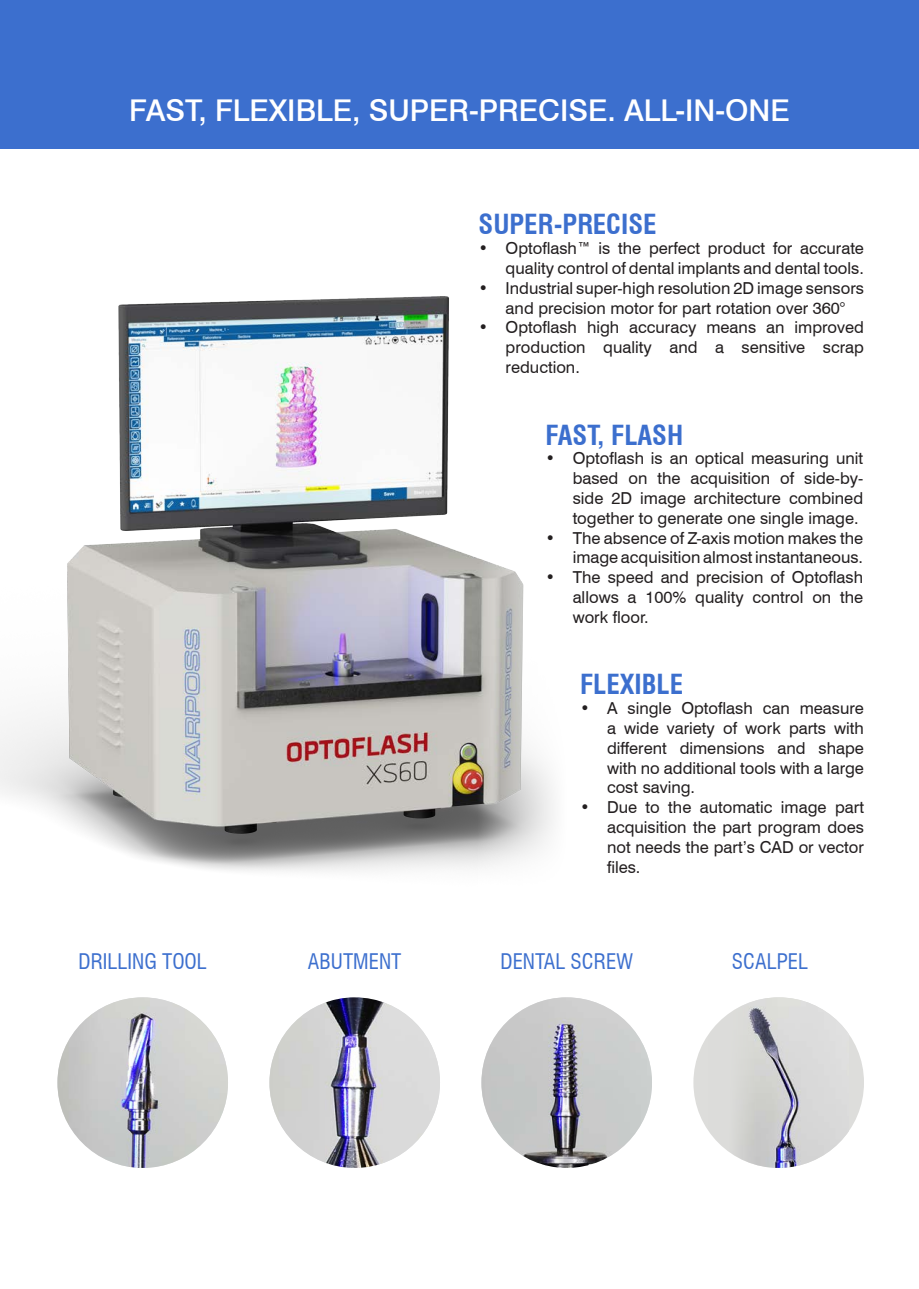
<style>
.page{position:relative;width:919px;height:1289px;background:#fff}
.page>*{position:absolute;margin:0;border:0;box-sizing:border-box;transform-origin:0 0}
.Didascalia{font:500 30px "Swiss 721 BT";color:#fff}
.Didascalia-2{font:700 condensed 27px "Swiss 721 BT";color:#3c6fce}
.Didascalia-3{font:condensed 21px "Swiss 721 BT";color:#3c6fce}
.t1{font:16.5px/19.8px "Swiss 721 BT";color:#231f20;text-align:justify}
</style>
<div class="page">
<img style="left:0;top:296px;width:554px;height:575px">
<img style="left:57px;top:997px;width:171px;height:170px;border-radius:85px">
<img style="left:269px;top:997px;width:171px;height:170px;border-radius:85px">
<img style="left:481px;top:997px;width:171px;height:170px;border-radius:85px">
<div style="left:693px;top:997px;width:170px;height:170px;background:#dddddb;border-radius:50%"></div>
<img style="left:708px;top:997px;width:140px;height:170px">
<div style="left:0;top:0;width:918px;height:149px;background:#3c6fce"></div>
<p class="Didascalia" style="left:129px;top:92px;width:662px">FAST, FLEXIBLE, SUPER-PRECISE. ALL-IN-ONE</p>
<p class="Didascalia-2" style="left:478px;top:208px;width:179px">SUPER-PRECISE</p>
<p class="t1" style="left:478px;top:238px;width:387px;text-align:right">• Optoflash™ is the perfect product for accurate quality control of dental implants and dental tools.</p>
<p class="t1" style="left:478px;top:277px;width:387px;text-align:center">• Industrial super-high resolution 2D image sensors and precision motor for part rotation over 360°</p>
<p class="t1" style="left:505px;top:317px;width:360px;text-indent:-27px">• Optoflash high accuracy means an improved production quality and a sensitive scrap reduction.</p>
<p class="Didascalia-2" style="left:545px;top:418px;width:139px">FAST, FLASH</p>
<p class="t1" style="left:572px;top:448px;width:292px;text-indent:-27px">• Optoflash is an optical measuring unit based on the acquisition of side-by&shy;side 2D image architecture combined together to generate one single image.</p>
<p class="t1" style="left:545px;top:527px;width:319px;text-align:right">• The absence of Z-axis motion makes the image acquisition almost instantaneous.</p>
<p class="t1" style="left:572px;top:566px;width:292px;text-indent:-27px">• The speed and precision of Optoflash allows a 100% quality control on the work floor.</p>
<p class="Didascalia-2" style="left:580px;top:668px;width:105px">FLEXIBLE</p>
<p class="t1" style="left:607px;top:697px;width:258px;text-indent:-27px">• A single Optoflash can measure a wide variety of work parts with different dimensions and shape with no additional tools with a large cost saving.</p>
<p class="t1" style="left:607px;top:796px;width:258px;text-indent:-27px">• Due to the automatic image part acquisition the part program does not needs the part’s CAD or vector files.</p>
<p class="Didascalia-3" style="left:78px;top:948px;width:130px">DRILLING TOOL</p>
<p class="Didascalia-3" style="left:308px;top:948px;width:95px">ABUTMENT</p>
<p class="Didascalia-3" style="left:500px;top:948px;width:134px">DENTAL SCREW</p>
<p class="Didascalia-3" style="left:732px;top:948px;width:78px">SCALPEL</p>
</div>
